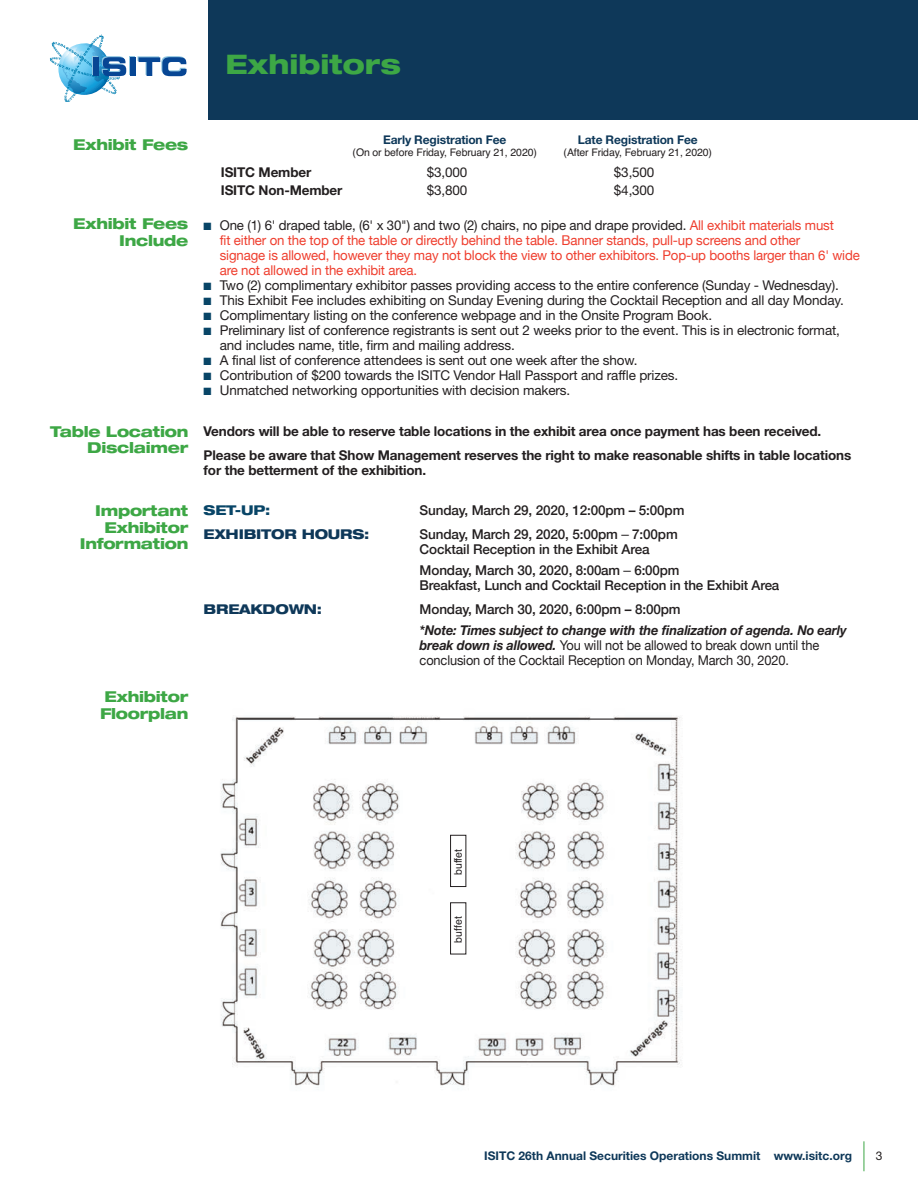
<style>
.page{position:relative;width:918px;height:1188px;background:#fff}
.page>*{position:absolute;margin:0;border:0;box-sizing:border-box;transform-origin:0 0}
.t1{font:800 expanded 27px "Helvetica Neue";color:#3da745}
.t2{font:800 expanded 15px/16.5px "Helvetica Neue";letter-spacing:-.02em;color:#3da745;text-align:right}
.t3{font:13.5px/15px "Helvetica Neue";letter-spacing:-.01em;color:#231f20}
.t4{font:13.5px/15px "Helvetica Neue";letter-spacing:-.01em;color:#ef3e2e}
.t5{font:700 13.5px/24px "Helvetica Neue";letter-spacing:-.01em;color:#231f20}
.t6{font:500 13.5px/15px "Helvetica Neue";letter-spacing:-.01em;color:#231f20}
.t7{font:13.5px/15px "Helvetica Neue";letter-spacing:-.01em;color:#231f20;scale:.95 1}
.t8{font:800 expanded 13.5px "Helvetica Neue";letter-spacing:-.02em;color:#0e3859}
.t9{font:800 expanded 13.5px "Helvetica Neue";color:#084567}
.t10{font:700 12px "Helvetica Neue";color:#0e3859}
.t11{font:12px "Helvetica Neue";color:#231f20}
.t12{font:10.5px "Helvetica";letter-spacing:-.01em;color:#231f20}
.s1{color:#084567}
.s2{color:#231f20}
.s3{font-family:"Helvetica";font-weight:400}
.s4{font-weight:700;font-style:italic}
</style>
<div class="page">
<hr style="left:864px;top:1141px;width:1px;height:30px;background:#3da745">
<div style="left:209px;top:0;width:709px;height:120px;background:#0e3859"></div>
<div style="left:129px;top:56px;width:6px;height:19px;background:#8ec5e0"></div>
<svg style="left:50px;top:35px;width:76px;height:67px"></svg>
<div style="left:130px;top:57px;width:6px;height:19px;background:#074694"></div>
<svg style="left:138px;top:56px;width:49px;height:20px"></svg>
<img style="left:220px;top:716px;width:462px;height:370px">
<div style="left:451px;top:835px;width:15px;height:52px;background:#fff"></div>
<div style="left:450px;top:835px;width:16px;height:52px;border:1px solid #231f20"></div>
<div style="left:451px;top:903px;width:15px;height:51px;background:#fff"></div>
<div style="left:450px;top:902px;width:16px;height:52px;border:1px solid #231f20"></div>
<hr style="left:238px;top:719px;width:438px;height:1px;background:#231f20">
<h1 class="t1" style="left:226px;top:54px;width:177px">Exhibitors</h1>
<p class="t2" style="left:73px;top:137px;width:117px">Exhibit Fees</p>
<p class="t2" style="left:73px;top:217px;width:117px">Exhibit Fees<br>Include</p>
<p class="t2" style="left:50px;top:425px;width:140px">Table Location<br>Disclaimer</p>
<p class="t2" style="left:80px;top:504px;width:110px">Important<br>Exhibitor<br>Information</p>
<p class="t2" style="left:100px;top:690px;width:90px;text-align:left">Exhibitor<br>Floorplan</p>
<p class="t10" style="left:383px;top:135px;width:125px">Early Registration Fee</p>
<p class="t12" style="left:353px;top:146px;width:186px">(On or before Friday, February 21, 2020)</p>
<p class="t10" style="left:578px;top:135px;width:121px">Late Registration Fee</p>
<p class="t12" style="left:564px;top:146px;width:150px">(After Friday, February 21, 2020)</p>
<p class="t5" style="left:221px;top:161px;width:92px">ISITC Member</p>
<p class="t3" style="left:427px;top:166px;width:42px">$3,000</p>
<p class="t3" style="left:614px;top:166px;width:42px">$3,500</p>
<p class="t5" style="left:221px;top:179px;width:123px">ISITC Non-Member</p>
<p class="t3" style="left:427px;top:184px;width:42px">$3,800</p>
<p class="t3" style="left:614px;top:184px;width:42px">$4,300</p>
<p class="t4" style="left:220px;top:218px;width:642px;text-indent:-16px"><span class="s1">■</span> <span class="s2">One (1) 6' draped table, (6' x 30") and two (2) chairs, no pipe and drape provided.</span> All exhibit materials must<br>fit either on the top of the table or directly behind the table. Banner stands, pull-up screens and other<br>signage is allowed, however they may not block the view to other exhibitors. Pop-up booths larger than 6' wide are not allowed in the exhibit area.</p>
<p class="t3" style="left:204px;top:279px;width:637px"><span class="s1">■</span> Two (2) complimentary exhibitor passes providing access to the entire conference (Sunday - Wednesday).</p>
<p class="t3" style="left:204px;top:294px;width:642px"><span class="s1">■</span> This Exhibit Fee includes exhibiting on Sunday Evening during the Cocktail Reception and all day Monday.</p>
<p class="t3" style="left:204px;top:309px;width:510px"><span class="s1">■</span> Complimentary listing on the conference webpage and in the Onsite Program Book.</p>
<p class="t3" style="left:220px;top:324px;width:622px;text-indent:-16px"><span class="s1">■</span> Preliminary list of conference registrants is sent out 2 weeks prior to the event. This is in electronic format, and includes name, title, firm and mailing address.</p>
<p class="t3" style="left:204px;top:354px;width:435px"><span class="s1">■</span> A final list of conference attendees is sent out one week after the show.</p>
<p class="t3" style="left:204px;top:369px;width:476px"><span class="s1">■</span> Contribution of $200 towards the ISITC Vendor Hall Passport and raffle prizes.</p>
<p class="t3" style="left:204px;top:384px;width:368px"><span class="s1">■</span> Unmatched networking opportunities with decision makers.</p>
<p class="t5" style="left:204px;top:420px;width:649px">Vendors will be able to reserve table locations in the exhibit area once payment has been received.<br>Please be aware that Show Management reserves the right to make reasonable shifts in table locations</p>
<p class="t5" style="left:204px;top:459px;width:224px">for the betterment of the exhibition.</p>
<p class="t9" style="left:204px;top:505px;width:68px">SET-UP:</p>
<p class="t6" style="left:420px;top:503px;width:266px">Sunday, March 29, 2020, 12:00pm – 5:00pm</p>
<p class="t8" style="left:204px;top:529px;width:167px">EXHIBITOR HOURS:</p>
<p class="t6" style="left:420px;top:527px;width:260px">Sunday, March 29, 2020, 5:00pm <span class="s3">–</span> 7:00pm<br>Cocktail Reception in the Exhibit Area</p>
<p class="t6" style="left:420px;top:563px;width:361px">Monday, March 30, 2020, 8:00am <span class="s3">–</span> 6:00pm<br>Breakfast, Lunch and Cocktail Reception in the Exhibit Area</p>
<p class="t8" style="left:204px;top:604px;width:120px">BREAKDOWN:</p>
<p class="t6" style="left:420px;top:602px;width:262px">Monday, March 30, 2020, 6:00pm – 8:00pm</p>
<p class="t7" style="left:420px;top:623px;width:451px"><span class="s4">*Note: Times subject to change with the finalization of agenda. No early break down is allowed.</span> You will not be allowed to break down until the conclusion of the Cocktail Reception on Monday, March 30, 2020.</p>
<p class="t12" style="left:452px;top:875px;width:28px;rotate:-90deg">buffet</p>
<p class="t12" style="left:452px;top:943px;width:28px;rotate:-90deg">buffet</p>
<p class="t10" style="left:484px;top:1151px;width:369px">ISITC 26th Annual Securities Operations Summit www.isitc.org</p>
<p class="t11" style="left:876px;top:1152px;width:8px">3</p>
</div>
